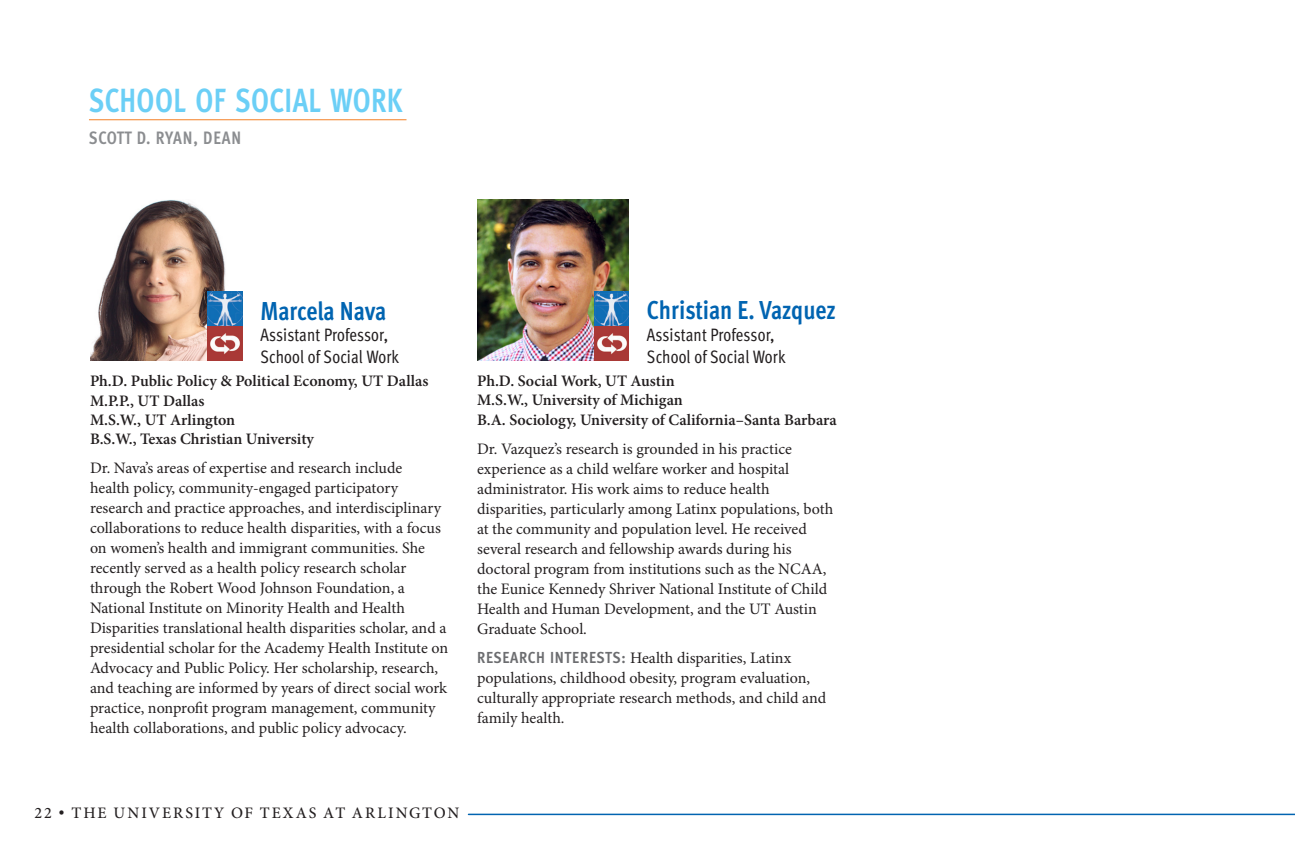
<style>
.page{position:relative;width:1296px;height:864px;background:#fff}
.page>*{position:absolute;margin:0;border:0;box-sizing:border-box;transform-origin:0 0}
.Colleges{font:700 33.6px "Meta Cond";letter-spacing:.015em;color:#6bcff6;scale:.9 1}
.Names{font:700 26px "Meta Cond";letter-spacing:-.005em;color:#0164b1;scale:.95 1}
.Titles{font:18px/21.6px "Meta Cond";letter-spacing:.01em;color:#231f20;scale:.95 1}
.Faculty_Info{font:700 18px "Meta Cond";letter-spacing:.03em;color:#8b8d90;scale:.95 1}
.body_text{font:16px/20px "Minion Pro";color:#231f20}
.experience{font:600 16px "Minion Pro";color:#231f20}
.t1{font:500 16px "Minion Pro";letter-spacing:.12em;color:#231f20}
.s1{font-family:"Meta Cond";font-weight:700;color:#6c6d70}
</style>
<div class="page">
<hr style="left:469px;top:814px;width:827px;height:1px;background:#0164b1">
<hr style="left:89px;top:119px;width:317px;height:1px;background:#f48026">
<img style="left:477px;top:200px;width:152px;height:161px">
<img style="left:90px;top:200px;width:153px;height:161px">
<img style="left:208px;top:292px;width:35px;height:69px">
<img style="left:594px;top:292px;width:35px;height:69px">
<p class="Colleges" style="left:89px;top:81px;width:350px">SCHOOL OF SOCIAL WORK</p>
<p class="Faculty_Info" style="left:89px;top:127px;width:162px">SCOTT D. RYAN, DEAN</p>
<p class="Names" style="left:261px;top:295px;width:134px">Marcela Nava</p>
<p class="Titles" style="left:261px;top:324px;width:148px">Assistant Professor,<br>School of Social Work</p>
<p class="experience" style="left:90px;top:372px;width:340px">Ph.D. Public Policy &amp; Political Economy, UT Dallas</p>
<p class="experience" style="left:90px;top:391px;width:116px">M.P.P., UT Dallas</p>
<p class="experience" style="left:90px;top:410px;width:147px">M.S.W., UT Arlington</p>
<p class="experience" style="left:90px;top:429px;width:225px">B.S.W., Texas Christian University</p>
<p class="body_text" style="left:90px;top:459px;width:360px">Dr. Nava’s areas of expertise and research include<br>health policy, community-engaged participatory research and practice approaches, and interdisciplinary collaborations to reduce health disparities, with a focus on women’s health and immigrant communities. She recently served as a health policy research scholar through the Robert Wood Johnson Foundation, a National Institute on Minority Health and Health Disparities translational health disparities scholar, and a presidential scholar for the Academy Health Institute on Advocacy and Public Policy. Her scholarship, research, and teaching are informed by years of direct social work practice, nonprofit program management, community health collaborations, and public policy advocacy.</p>
<p class="Names" style="left:647px;top:295px;width:200px">Christian E. Vazquez</p>
<p class="Titles" style="left:647px;top:324px;width:148px">Assistant Professor,<br>School of Social Work</p>
<p class="experience" style="left:477px;top:371px;width:199px">Ph.D. Social Work, UT Austin</p>
<p class="experience" style="left:477px;top:391px;width:207px">M.S.W., University of Michigan</p>
<p class="experience" style="left:477px;top:410px;width:361px">B.A. Sociology, University of California–Santa Barbara</p>
<p class="body_text" style="left:477px;top:439px;width:358px">Dr. Vazquez’s research is grounded in his practice experience as a child welfare worker and hospital administrator. His work aims to reduce health disparities, particularly among Latinx populations, both at the community and population level. He received several research and fellowship awards during his doctoral program from institutions such as the NCAA, the Eunice Kennedy Shriver National Institute of Child Health and Human Development, and the UT Austin Graduate School.</p>
<p class="body_text" style="left:477px;top:648px;width:351px"><span class="s1">RESEARCH INTERESTS:</span> Health disparities, Latinx populations, childhood obesity, program evaluation, culturally appropriate research methods, and child and family health.</p>
<p class="t1" style="left:35px;top:802px;width:426px">22 • THE UNIVERSITY OF TEXAS AT ARLINGTON</p>
</div>
